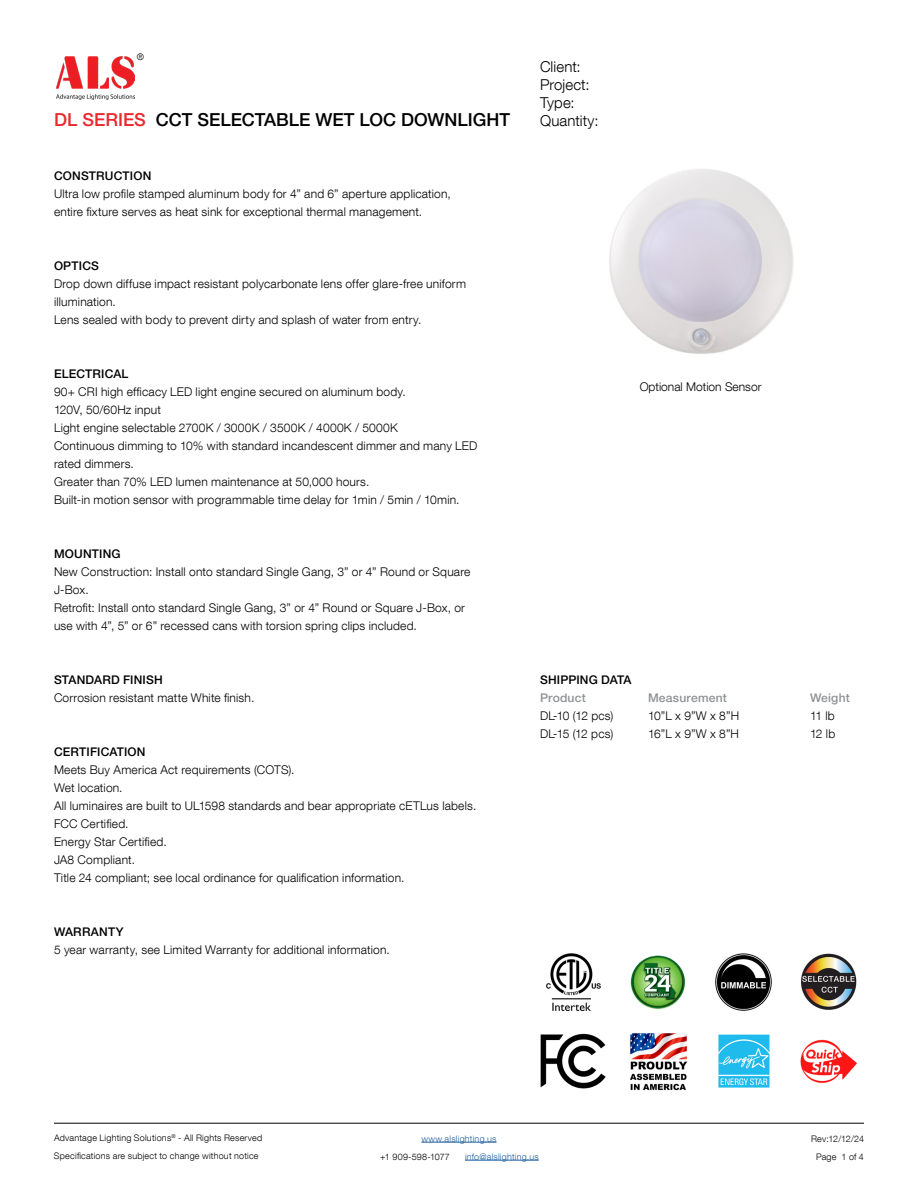
<style>
.page{position:relative;width:918px;height:1188px;background:#fff}
.page>*{position:absolute;margin:0;border:0;box-sizing:border-box;transform-origin:0 0}
.t1{font:500 18px "Helvetica Neue LT Pro";color:#000}
.t2{font:300 15px/18px "Helvetica Neue LT Com";letter-spacing:.01em;color:#000}
.t3{font:300 12px/18px "Helvetica Neue LT Com";letter-spacing:.015em;color:#000}
.t4{font:500 12px "Helvetica Neue LT Pro";letter-spacing:.015em;color:#000}
.t5{font:500 12px "Helvetica Neue LT Pro";letter-spacing:.015em;color:#8f9194}
.t6{font:300 9px/18px "Helvetica Neue LT Com";letter-spacing:.025em;color:#000}
.t7{font:300 9px "Helvetica Neue LT Com";letter-spacing:.025em;color:#215e9e}
.s1{color:#ea292f}
</style>
<div class="page">
<hr style="left:421px;top:1142px;width:76px;height:1px;background:#215e9e">
<hr style="left:465px;top:1160px;width:74px;height:1px;background:#215e9e">
<hr style="left:54px;top:1123px;width:810px;height:1px;background:#000">
<img style="left:56px;top:57px;width:79px;height:43px">
<img style="left:609px;top:169px;width:185px;height:185px">
<img style="left:546px;top:953px;width:55px;height:58px">
<img style="left:540px;top:1033px;width:66px;height:56px">
<img style="left:718px;top:1034px;width:52px;height:54px">
<img style="left:630px;top:955px;width:56px;height:54px">
<img style="left:800px;top:1039px;width:57px;height:44px">
<img style="left:801px;top:953px;width:56px;height:57px">
<img style="left:715px;top:953px;width:57px;height:58px">
<img style="left:630px;top:1033px;width:58px;height:58px">
<p class="t6" style="left:137px;top:48px;width:9px">®</p>
<h1 class="t1" style="left:54px;top:109px;width:458px"><span class="s1">DL SERIES</span> CCT SELECTABLE WET LOC DOWNLIGHT</h1>
<p class="t4" style="left:54px;top:169px;width:99px">CONSTRUCTION</p>
<p class="t3" style="left:54px;top:184px;width:398px">Ultra low profile stamped aluminum body for 4” and 6” aperture application, entire fixture serves as heat sink for exceptional thermal management.</p>
<p class="t4" style="left:54px;top:259px;width:47px">OPTICS</p>
<p class="t3" style="left:54px;top:274px;width:414px">Drop down diffuse impact resistant polycarbonate lens offer glare-free uniform illumination.<br>Lens sealed with body to prevent dirty and splash of water from entry.</p>
<p class="t4" style="left:54px;top:367px;width:76px">ELECTRICAL</p>
<p class="t3" style="left:54px;top:382px;width:425px">90+ CRI high efficacy LED light engine secured on aluminum body.<br>120V, 50/60Hz input<br>Light engine selectable 2700K / 3000K / 3500K / 4000K / 5000K<br>Continuous dimming to 10% with standard incandescent dimmer and many LED rated dimmers.<br>Greater than 70% LED lumen maintenance at 50,000 hours.<br>Built-in motion sensor with programmable time delay for 1min / 5min / 10min.</p>
<p class="t4" style="left:54px;top:547px;width:68px">MOUNTING</p>
<p class="t3" style="left:54px;top:562px;width:418px">New Construction: Install onto standard Single Gang, 3” or 4” Round or Square J-Box.<br>Retrofit: Install onto standard Single Gang, 3” or 4” Round or Square J-Box, or use with 4”, 5” or 6” recessed cans with torsion spring clips included.</p>
<p class="t4" style="left:54px;top:673px;width:110px">STANDARD FINISH</p>
<p class="t3" style="left:54px;top:688px;width:202px">Corrosion resistant matte White finish.</p>
<p class="t4" style="left:54px;top:745px;width:93px">CERTIFICATION</p>
<p class="t3" style="left:54px;top:760px;width:424px">Meets Buy America Act requirements (COTS).<br>Wet location.<br>All luminaires are built to UL1598 standards and bear appropriate cETLus labels.<br>FCC Certified.<br>Energy Star Certified.<br>JA8 Compliant.<br>Title 24 compliant; see local ordinance for qualification information.</p>
<p class="t4" style="left:54px;top:925px;width:71px">WARRANTY</p>
<p class="t3" style="left:54px;top:940px;width:337px">5 year warranty, see Limited Warranty for additional information.</p>
<p class="t2" style="left:540px;top:57px;width:60px">Client:<br>Project:<br>Type:<br>Quantity:</p>
<p class="t3" style="left:640px;top:378px;width:123px">Optional Motion Sensor</p>
<p class="t4" style="left:540px;top:673px;width:93px">SHIPPING DATA</p>
<p class="t5" style="left:540px;top:691px;width:47px">Product</p>
<p class="t5" style="left:648px;top:691px;width:80px">Measurement</p>
<p class="t5" style="left:810px;top:691px;width:41px">Weight</p>
<p class="t3" style="left:540px;top:706px;width:75px">DL-10 (12 pcs)</p>
<p class="t3" style="left:648px;top:706px;width:93px">10”L x 9”W x 8”H</p>
<p class="t3" style="left:810px;top:706px;width:26px">11 lb</p>
<p class="t3" style="left:540px;top:724px;width:75px">DL-15 (12 pcs)</p>
<p class="t3" style="left:648px;top:724px;width:93px">16”L x 9”W x 8”H</p>
<p class="t3" style="left:810px;top:724px;width:27px">12 lb</p>
<p class="t6" style="left:54px;top:1129px;width:210px">Advantage Lighting Solutions<sup>®</sup> - All Rights Reserved<br>Specifications are subject to change without notice</p>
<p class="t6" style="left:811px;top:1129px;width:54px;text-align:center">Rev:12/12/24<br>Page 1 of 4</p>
<p class="t7" style="left:421px;top:1133px;width:77px">www.alslighting.us</p>
<p class="t6" style="left:380px;top:1147px;width:71px">+1 909-598-1077</p>
<p class="t7" style="left:465px;top:1151px;width:75px">info@alslighting.us</p>
</div>
